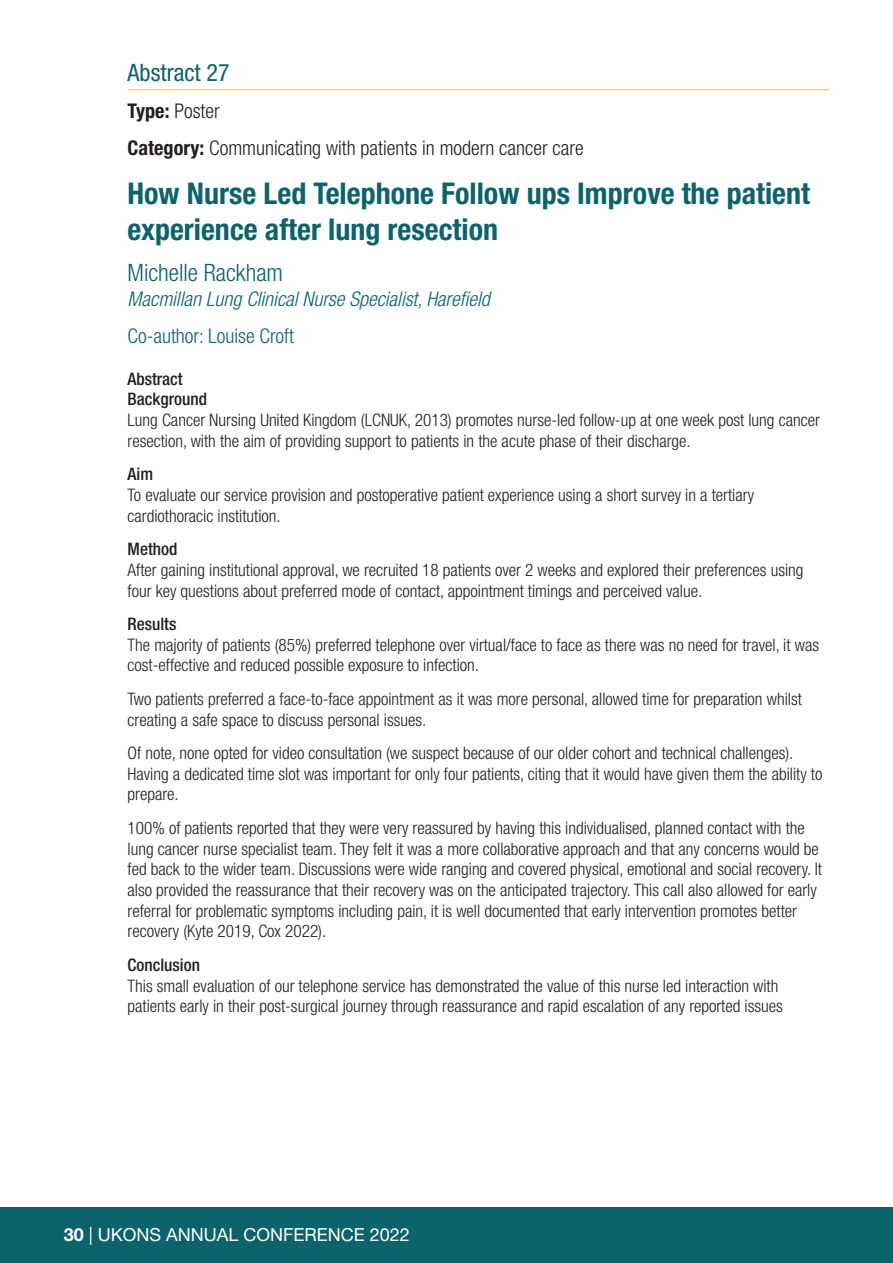
<style>
.page{position:relative;width:893px;height:1263px;background:#fff}
.page>*{position:absolute;margin:0;border:0;box-sizing:border-box;transform-origin:0 0}
.Abstract_title{font:700 condensed 30px/36px "Helvetica Neue LT Std";color:#0c636c}
.Abstract_author{font:300 condensed 24px "Helvetica Neue LT Std";color:#0c636c}
.Abstract_1_etc{font:condensed 24px "Helvetica Neue LT Std";color:#0c636c}
.Abstract_type___cate{font:300 condensed 20.25px "Helvetica Neue LT Std";color:#231f20}
.Abstract_author_deta{font:italic 300 condensed 20.25px "Helvetica Neue LT Std";color:#0c636c}
.Abstract_co-authors{font:300 condensed 20.25px "Helvetica Neue LT Std";color:#0c636c}
.t1{font:18px "Helvetica Neue LT Std";color:#fff}
.Abstract_Body_text{font:300 condensed 17.25px/20.7px "Helvetica Neue LT Std";color:#231f20}
.Abstract_sub_head{font:500 condensed 17.25px "Helvetica Neue LT Std";color:#231f20}
.s1{font-weight:700}
</style>
<div class="page">
<div style="left:0;top:1208px;width:893px;height:55px;background:#0c636c"></div>
<hr style="left:128px;top:89px;width:701px;height:1px;background:#fdbb2e">
<p class="Abstract_1_etc" style="left:128px;top:59px;width:104px">Abstract 27</p>
<p class="Abstract_type___cate" style="left:128px;top:99px;width:94px"><span class="s1">Type:</span> Poster</p>
<p class="Abstract_type___cate" style="left:128px;top:136px;width:458px"><span class="s1">Category:</span> Communicating with patients in modern cancer care</p>
<p class="Abstract_title" style="left:128px;top:175px;width:684px">How Nurse Led Telephone Follow ups Improve the patient experience after lung resection</p>
<p class="Abstract_author" style="left:128px;top:259px;width:157px">Michelle Rackham</p>
<p class="Abstract_author_deta" style="left:128px;top:287px;width:364px">Macmillan Lung Clinical Nurse Specialist, Harefield</p>
<p class="Abstract_co-authors" style="left:128px;top:324px;width:168px">Co-author: Louise Croft</p>
<p class="Abstract_sub_head" style="left:128px;top:368px;width:57px">Abstract</p>
<p class="Abstract_sub_head" style="left:128px;top:389px;width:81px">Background</p>
<p class="Abstract_Body_text" style="left:128px;top:409px;width:694px">Lung Cancer Nursing United Kingdom (LCNUK, 2013) promotes nurse-led follow-up at one week post lung cancer resection, with the aim of providing support to patients in the acute phase of their discharge.</p>
<p class="Abstract_sub_head" style="left:128px;top:464px;width:27px">Aim</p>
<p class="Abstract_Body_text" style="left:128px;top:484px;width:628px">To evaluate our service provision and postoperative patient experience using a short survey in a tertiary cardiothoracic institution.</p>
<p class="Abstract_sub_head" style="left:128px;top:539px;width:51px">Method</p>
<p class="Abstract_Body_text" style="left:128px;top:559px;width:677px">After gaining institutional approval, we recruited 18 patients over 2 weeks and explored their preferences using four key questions about preferred mode of contact, appointment timings and perceived value.</p>
<p class="Abstract_sub_head" style="left:128px;top:614px;width:50px">Results</p>
<p class="Abstract_Body_text" style="left:128px;top:634px;width:693px">The majority of patients (85%) preferred telephone over virtual/face to face as there was no need for travel, it was cost-effective and reduced possible exposure to infection.</p>
<p class="Abstract_Body_text" style="left:128px;top:688px;width:676px">Two patients preferred a face-to-face appointment as it was more personal, allowed time for preparation whilst creating a safe space to discuss personal issues.</p>
<p class="Abstract_Body_text" style="left:128px;top:742px;width:696px">Of note, none opted for video consultation (we suspect because of our older cohort and technical challenges).<br>Having a dedicated time slot was important for only four patients, citing that it would have given them the ability to prepare.</p>
<p class="Abstract_Body_text" style="left:128px;top:817px;width:696px">100% of patients reported that they were very reassured by having this individualised, planned contact with the lung cancer nurse specialist team. They felt it was a more collaborative approach and that any concerns would be fed back to the wider team. Discussions were wide ranging and covered physical, emotional and social recovery. It also provided the reassurance that their recovery was on the anticipated trajectory. This call also allowed for early referral for problematic symptoms including pain, it is well documented that early intervention promotes better recovery (Kyte 2019, Cox 2022).</p>
<p class="Abstract_sub_head" style="left:128px;top:954px;width:74px">Conclusion</p>
<p class="Abstract_Body_text" style="left:128px;top:975px;width:657px">This small evaluation of our telephone service has demonstrated the value of this nurse led interaction with patients early in their post-surgical journey through reassurance and rapid escalation of any reported issues</p>
<p class="t1" style="left:64px;top:1223px;width:348px"><span class="s1">30</span> | UKONS ANNUAL CONFERENCE 2022</p>
</div>
